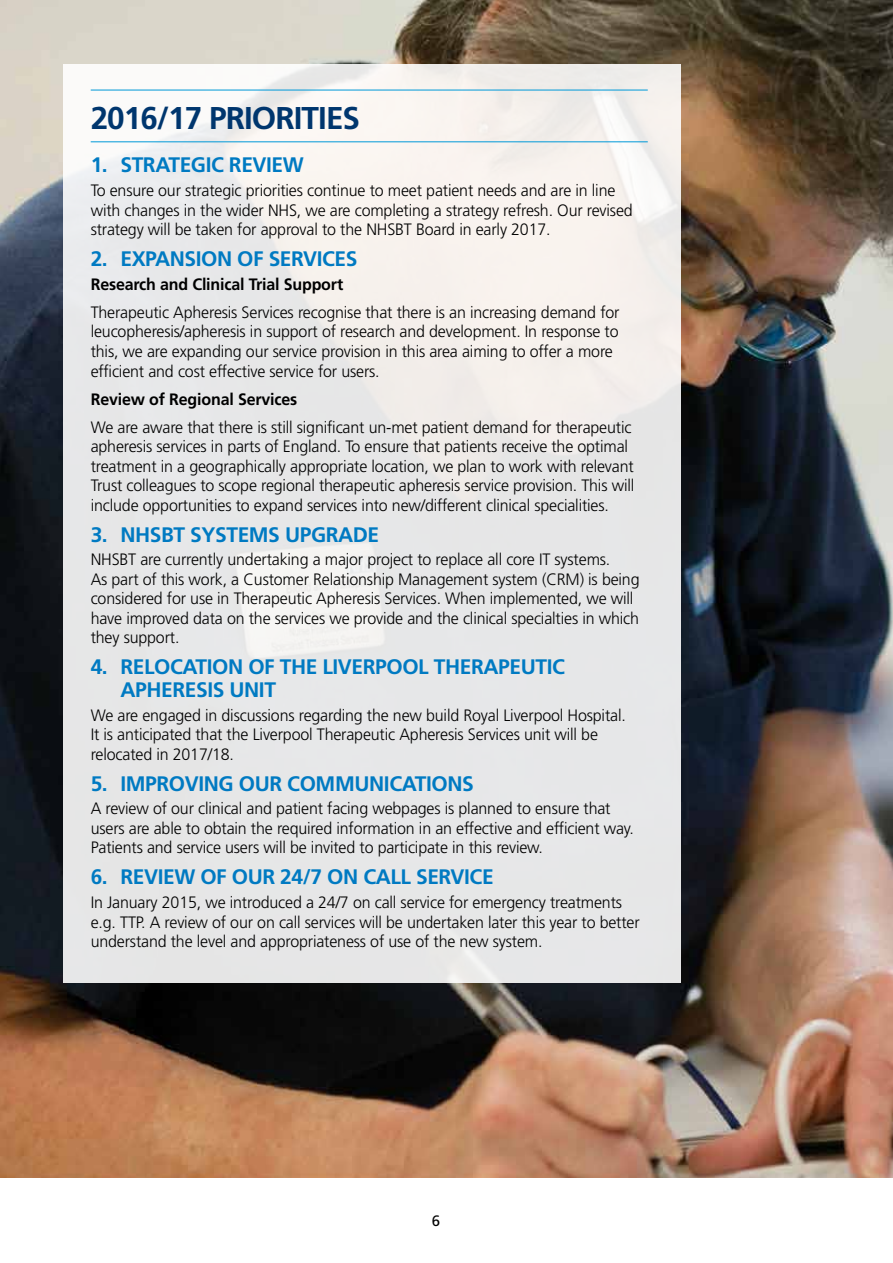
<style>
.page{position:relative;width:893px;height:1263px;background:#fff}
.page>*{position:absolute;margin:0;border:0;box-sizing:border-box;transform-origin:0 0}
.t1{font:700 31.5px "Frutiger";letter-spacing:-.03em;color:#00366e}
.t2{font:700 21px/22.5px "Frutiger";letter-spacing:-.02em;color:#007ac2}
.t3{font:300 16.5px/19.5px "Frutiger";letter-spacing:-.01em;color:#000}
.t4{font:700 16.5px "Frutiger";letter-spacing:-.01em;color:#000}
.t5{font:15px "Frutiger";color:#000}
</style>
<div class="page">
<img style="left:0;top:0;width:893px;height:1178px">
<div style="left:64px;top:64px;width:617px;height:918px;background:linear-gradient(to bottom,#f4f1ef,#e2e4e5)"></div>
<hr style="left:91px;top:90px;width:557px;height:1px;background:#0099d8">
<hr style="left:91px;top:141px;width:557px;height:1px;background:#0099d8">
<h1 class="t1" style="left:91px;top:99px;width:271px">2016/17 PRIORITIES</h1>
<p class="t2" style="left:91px;top:154px;width:215px">1. STRATEGIC REVIEW</p>
<p class="t3" style="left:91px;top:181px;width:544px">To ensure our strategic priorities continue to meet patient needs and are in line with changes in the wider NHS, we are completing a strategy refresh. Our revised strategy will be taken for approval to the NHSBT Board in early 2017.</p>
<p class="t2" style="left:91px;top:247px;width:268px">2. EXPANSION OF SERVICES</p>
<p class="t4" style="left:91px;top:275px;width:254px">Research and Clinical Trial Support</p>
<p class="t3" style="left:91px;top:302px;width:530px">Therapeutic Apheresis Services recognise that there is an increasing demand for leucopheresis/apheresis in support of research and development. In response to this, we are expanding our service provision in this area aiming to offer a more efficient and cost effective service for users.</p>
<p class="t4" style="left:91px;top:389px;width:208px">Review of Regional Services</p>
<p class="t3" style="left:91px;top:417px;width:545px">We are aware that there is still significant un-met patient demand for therapeutic apheresis services in parts of England. To ensure that patients receive the optimal treatment in a geographically appropriate location, we plan to work with relevant Trust colleagues to scope regional therapeutic apheresis service provision. This will include opportunities to expand services into new/different clinical specialities.</p>
<p class="t2" style="left:91px;top:523px;width:290px">3. NHSBT SYSTEMS UPGRADE</p>
<p class="t3" style="left:91px;top:550px;width:550px">NHSBT are currently undertaking a major project to replace all core IT systems.<br>As part of this work, a Customer Relationship Management system (CRM) is being considered for use in Therapeutic Apheresis Services. When implemented, we will have improved data on the services we provide and the clinical specialties in which they support.</p>
<p class="t2" style="left:120px;top:655px;width:446px;text-indent:-30px">4. RELOCATION OF THE LIVERPOOL THERAPEUTIC<br>APHERESIS UNIT</p>
<p class="t3" style="left:91px;top:705px;width:537px">We are engaged in discussions regarding the new build Royal Liverpool Hospital.<br>It is anticipated that the Liverpool Therapeutic Apheresis Services unit will be relocated in 2017/18.</p>
<p class="t2" style="left:91px;top:772px;width:385px">5. IMPROVING OUR COMMUNICATIONS</p>
<p class="t3" style="left:91px;top:799px;width:545px">A review of our clinical and patient facing webpages is planned to ensure that users are able to obtain the required information in an effective and efficient way.<br>Patients and service users will be invited to participate in this review.</p>
<p class="t2" style="left:91px;top:865px;width:404px">6. REVIEW OF OUR 24/7 ON CALL SERVICE</p>
<p class="t3" style="left:91px;top:893px;width:551px">In January 2015, we introduced a 24/7 on call service for emergency treatments e.g. TTP. A review of our on call services will be undertaken later this year to better understand the level and appropriateness of use of the new system.</p>
<p class="t5" style="left:432px;top:1212px;width:10px">6</p>
</div>
